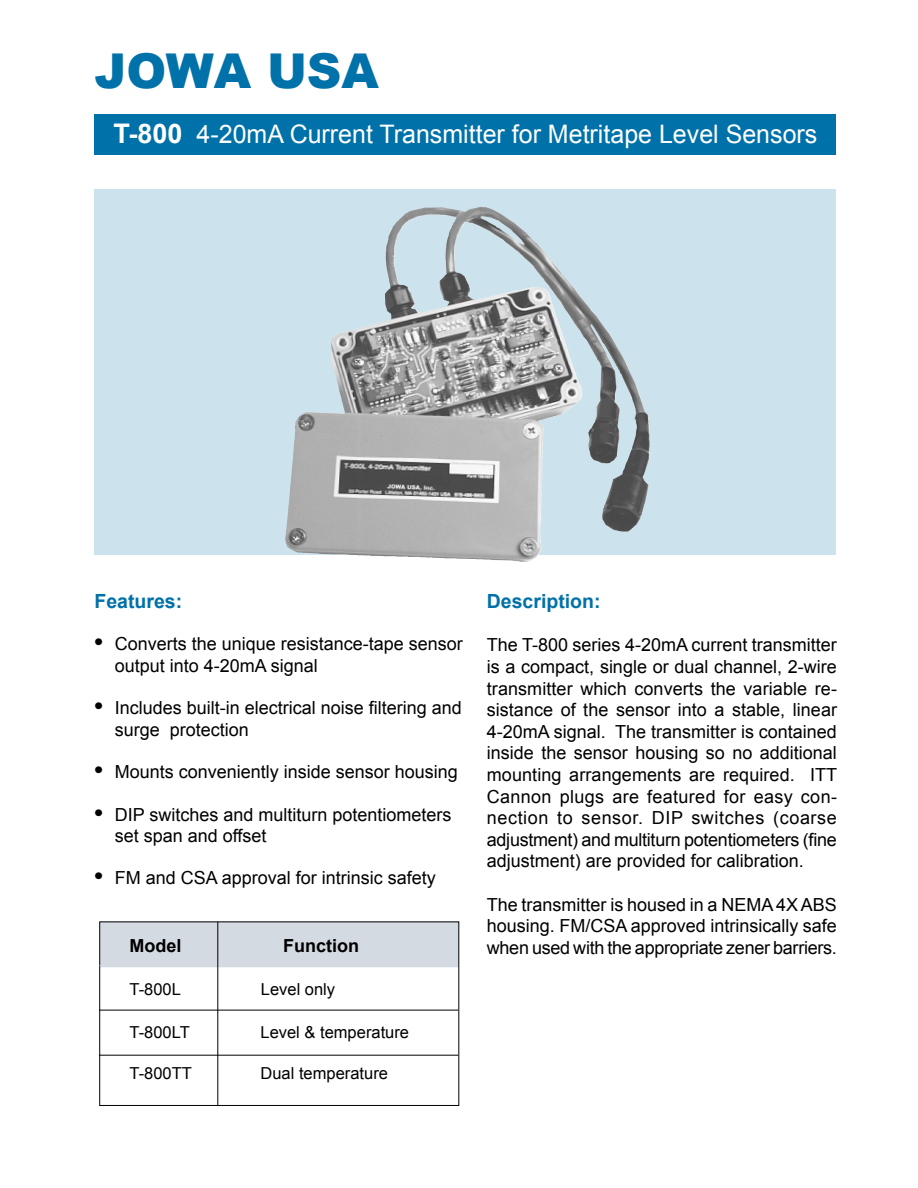
<style>
.page{position:relative;width:918px;height:1188px;background:#fff}
.page>*{position:absolute;margin:0;border:0;box-sizing:border-box;transform-origin:0 0}
.t1{font:900 48px "Arial";color:#0071a9}
.t2{font:25.5px "Arial";color:#fff}
.t3{font:700 19.5px "Arial";color:#0071a9}
.t4{font:18px/21.6px "Arial";color:#000}
.t5{font:700 18px "Arial";color:#000}
.t6{font:16.5px "Arial";color:#000}
.s1{font-weight:700;font-size:27px}
.s2{font-weight:700;font-size:24px}
</style>
<div class="page">
<svg style="left:94px;top:189px;width:742px;height:366px;background:#bfd0d8"></svg>
<div style="left:94px;top:115px;width:742px;height:40px;background:#0071a9"></div>
<img style="left:385px;top:207px;width:92px;height:62px">
<div style="left:100px;top:922px;width:359px;height:45px;background:#d4dae1"></div>
<div style="left:100px;top:922px;width:359px;height:184px;border:1px solid #000"></div>
<hr style="left:100px;top:965px;width:357px;height:1px;background:#d4dae1">
<hr style="left:99px;top:1010px;width:359px;height:1px;background:#000">
<hr style="left:99px;top:1055px;width:359px;height:1px;background:#000">
<hr style="left:218px;top:922px;width:1px;height:184px;background:#000">
<h1 class="t1" style="left:94px;top:36px;width:286px">JOWA USA</h1>
<h2 class="t2" style="left:114px;top:117px;width:705px"><span class="s1">T-800</span> 4-20mA Current Transmitter for Metritape Level Sensors</h2>
<p class="t3" style="left:94px;top:589px;width:89px">Features:</p>
<p class="t4" style="left:115px;top:634px;width:350px;text-indent:-20px"><span class="s2">•</span> Converts the unique resistance-tape sensor output into 4-20mA signal</p>
<p class="t4" style="left:115px;top:697px;width:349px;text-indent:-20px"><span class="s2">•</span> Includes built-in electrical noise filtering and surge protection</p>
<p class="t4" style="left:94px;top:761px;width:365px"><span class="s2">•</span> Mounts conveniently inside sensor housing</p>
<p class="t4" style="left:115px;top:804px;width:338px;text-indent:-20px"><span class="s2">•</span> DIP switches and multiturn potentiometers set span and offset</p>
<p class="t4" style="left:94px;top:868px;width:343px"><span class="s2">•</span> FM and CSA approval for intrinsic safety</p>
<p class="t5" style="left:130px;top:933px;width:54px">Model</p>
<p class="t5" style="left:283px;top:933px;width:77px">Function</p>
<p class="t6" style="left:130px;top:978px;width:53px">T-800L</p>
<p class="t6" style="left:261px;top:978px;width:76px">Level only</p>
<p class="t6" style="left:130px;top:1021px;width:62px">T-800LT</p>
<p class="t6" style="left:261px;top:1021px;width:150px">Level &amp; temperature</p>
<p class="t6" style="left:130px;top:1063px;width:64px">T-800TT</p>
<p class="t6" style="left:261px;top:1063px;width:129px">Dual temperature</p>
<p class="t3" style="left:487px;top:589px;width:115px">Description:</p>
<p class="t4" style="left:487px;top:634px;width:352px;text-align:justify">The T-800 series 4-20mA current transmitter is a compact, single or dual channel, 2-wire transmitter which converts the variable re&shy;sistance of the sensor into a stable, linear 4-20mA signal. The transmitter is contained inside the sensor housing so no additional mounting arrangements are required. ITT Cannon plugs are featured for easy con&shy;nection to sensor. DIP switches (coarse adjustment) and multiturn potentiometers (fine adjustment) are provided for calibration.</p>
<p class="t4" style="left:487px;top:894px;width:352px;text-align:justify">The transmitter is housed in a NEMA 4X ABS housing. FM/CSA approved intrinsically safe when used with the appropriate zener barriers.</p>
</div>
